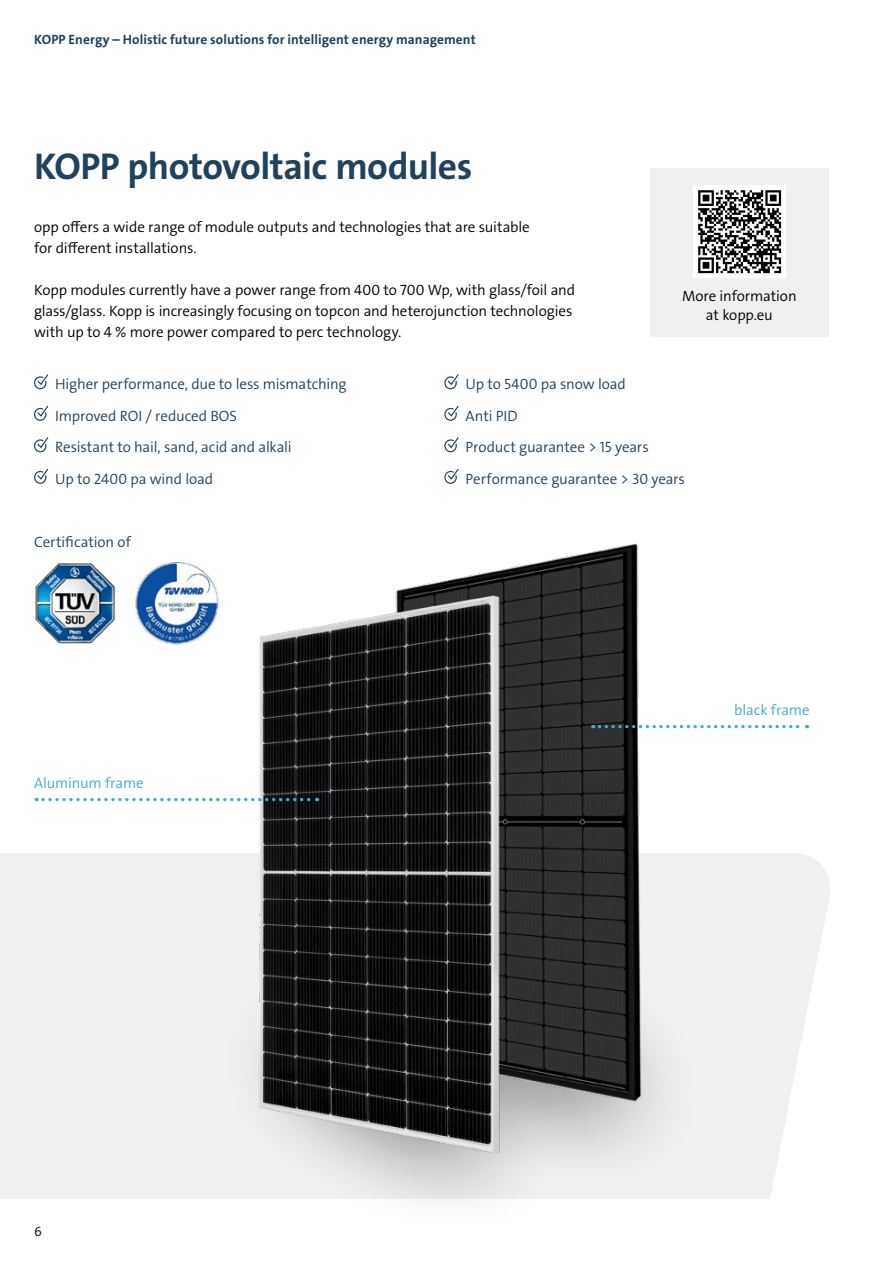
<style>
.page{position:relative;width:893px;height:1263px;background:#fff}
.page>*{position:absolute;margin:0;border:0;box-sizing:border-box;transform-origin:0 0}
.t1{font:37.5px "The Sans LP7 Bld";letter-spacing:-.015em;color:#20425b}
.t2{font:15px/21px "The Sans LP4 Se Lig";letter-spacing:-.01em;color:#000}
.t3{font:15px/31.5px "The Sans LP4 Se Lig";letter-spacing:-.01em;color:#20425b}
.t4{font:15px "The Sans LP4 Se Lig";letter-spacing:-.01em;color:#4ba8cd}
.t5{font:13.5px "The Sans LP7 Bld";letter-spacing:.005em;color:#20425b}
.t6{font:13.5px "The Sans LP4 Se Lig";color:#000}
</style>
<div class="page">
<svg style="left:34px;top:374px;width:15px;height:16px"></svg>
<svg style="left:34px;top:405px;width:15px;height:16px"></svg>
<svg style="left:34px;top:437px;width:15px;height:16px"></svg>
<svg style="left:34px;top:468px;width:15px;height:16px"></svg>
<svg style="left:445px;top:374px;width:14px;height:16px"></svg>
<svg style="left:445px;top:405px;width:14px;height:16px"></svg>
<svg style="left:445px;top:437px;width:14px;height:16px"></svg>
<div style="left:650px;top:169px;width:178px;height:168px;background:#f0f0f0"></div>
<svg style="left:0;top:853px;width:830px;height:345px;fill:#f0f0f0"></svg>
<img style="left:192px;top:468px;width:540px;height:731px">
<svg style="left:593px;top:725px;width:214px;height:3px"></svg>
<svg style="left:43px;top:798px;width:275px;height:3px"></svg>
<img style="left:35px;top:563px;width:81px;height:81px">
<img style="left:136px;top:562px;width:83px;height:83px">
<div style="left:693px;top:185px;width:93px;height:93px;background:#fff"></div>
<svg style="left:698px;top:190px;width:83px;height:83px"></svg>
<p class="t5" style="left:34px;top:31px;width:443px">KOPP Energy – Holistic future solutions for intelligent energy management</p>
<h1 class="t1" style="left:34px;top:143px;width:440px">KOPP photovoltaic modules</h1>
<p class="t2" style="left:34px;top:216px;width:497px">opp offers a wide range of module outputs and technologies that are suitable for different installations.</p>
<p class="t2" style="left:34px;top:279px;width:543px">Kopp modules currently have a power range from 400 to 700 Wp, with glass/foil and glass/glass. Kopp is increasingly focusing on topcon and heterojunction technologies with up to 4 % more power compared to perc technology.</p>
<p class="t3" style="left:55px;top:369px;width:293px">Higher performance, due to less mismatching Improved ROI / reduced BOS<br>Resistant to hail, sand, acid and alkali<br>Up to 2400 pa wind load</p>
<p class="t3" style="left:466px;top:369px;width:221px">Up to 5400 pa snow load<br>Anti PID<br>Product guarantee &gt; 15 years<br>Performance guarantee &gt; 30 years</p>
<p class="t2" style="left:682px;top:286px;width:116px;line-height:19.5px;text-align:center">More information at kopp.eu</p>
<p class="t3" style="left:34px;top:526px;width:98px">Certification of</p>
<p class="t4" style="left:34px;top:773px;width:111px">Aluminum frame</p>
<p class="t6" style="left:34px;top:1223px;width:9px">6</p>
<p class="t4" style="left:734px;top:700px;width:77px">black frame</p>
</div>
